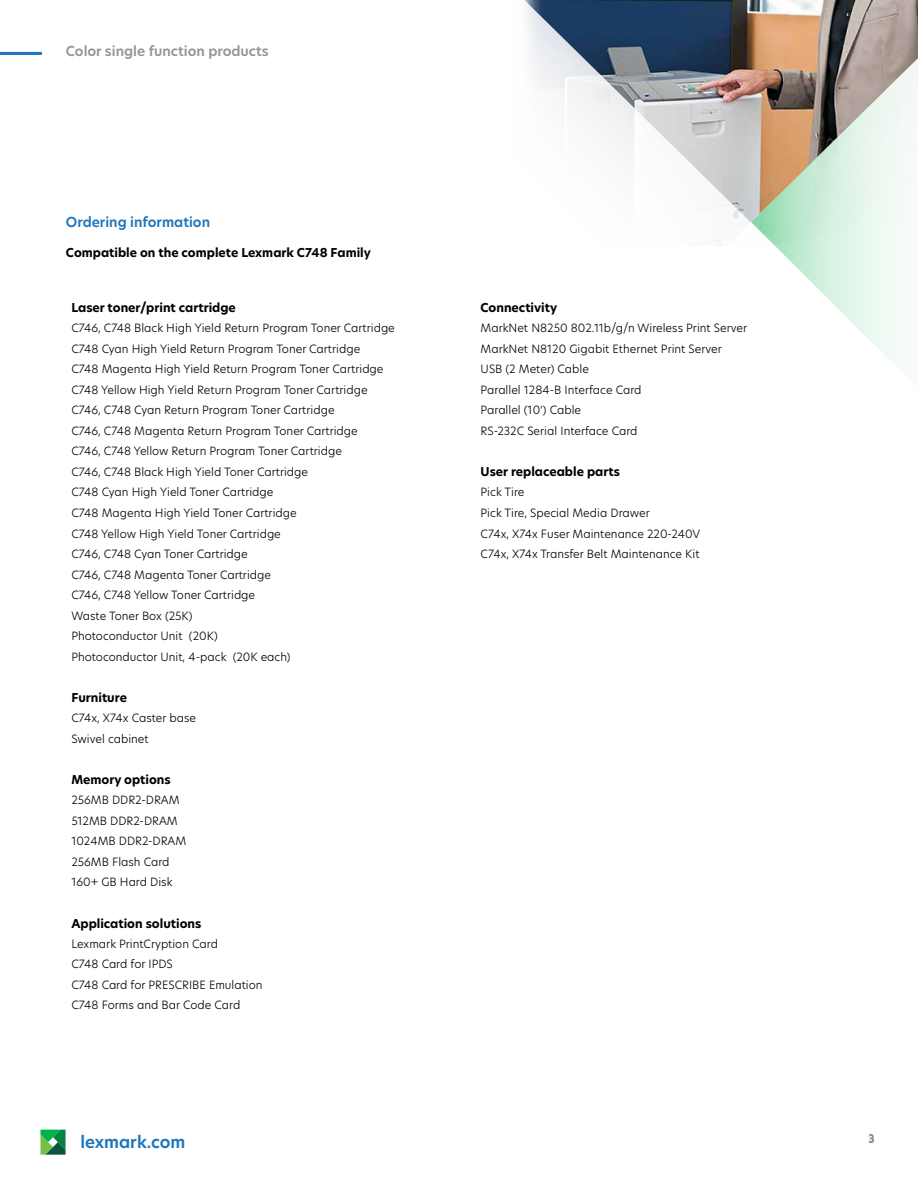
<style>
.page{position:relative;width:918px;height:1188px;background:#fff}
.page>*{position:absolute;margin:0;border:0;box-sizing:border-box;transform-origin:0 0}
.t1{font:600 16.5px "TP Hero";color:#1c75bc}
.t2{font:600 13.5px "TP Hero";color:#939598}
.t3{font:600 13.5px "TP Hero";color:#1c75bc}
.t4{font:700 12px "TP Hero";color:#000}
.t5{font:300 11.25px/20.5px "TP Hero";color:#000}
.t6{font:10.5px "TP Hero";color:#7e7e85}
</style>
<div class="page">
<hr style="left:0;top:52px;width:42px;height:3px;background:#1c75bc">
<svg style="left:40px;top:1130px;width:26px;height:25px"></svg>
<svg style="left:524px;top:0;width:394px;height:246px"></svg>
<svg style="left:751px;top:43px;width:167px;height:326px"></svg>
<p class="t2" style="left:66px;top:42px;width:204px">Color single function products</p>
<p class="t3" style="left:66px;top:213px;width:146px">Ordering information</p>
<p class="t4" style="left:66px;top:244px;width:306px">Compatible on the complete Lexmark C748 Family</p>
<p class="t4" style="left:71px;top:300px;width:166px">Laser toner/print cartridge</p>
<p class="t5" style="left:71px;top:318px;width:325px">C746, C748 Black High Yield Return Program Toner Cartridge C748 Cyan High Yield Return Program Toner Cartridge<br>C748 Magenta High Yield Return Program Toner Cartridge C748 Yellow High Yield Return Program Toner Cartridge C746, C748 Cyan Return Program Toner Cartridge<br>C746, C748 Magenta Return Program Toner Cartridge<br>C746, C748 Yellow Return Program Toner Cartridge<br>C746, C748 Black High Yield Toner Cartridge<br>C748 Cyan High Yield Toner Cartridge<br>C748 Magenta High Yield Toner Cartridge<br>C748 Yellow High Yield Toner Cartridge<br>C746, C748 Cyan Toner Cartridge<br>C746, C748 Magenta Toner Cartridge<br>C746, C748 Yellow Toner Cartridge<br>Waste Toner Box (25K)<br>Photoconductor Unit (20K)<br>Photoconductor Unit, 4-pack (20K each)</p>
<p class="t4" style="left:71px;top:689px;width:57px">Furniture</p>
<p class="t5" style="left:71px;top:708px;width:126px">C74x, X74x Caster base<br>Swivel cabinet</p>
<p class="t4" style="left:71px;top:771px;width:101px">Memory options</p>
<p class="t5" style="left:71px;top:790px;width:116px">256MB DDR2-DRAM<br>512MB DDR2-DRAM<br>1024MB DDR2-DRAM<br>256MB Flash Card<br>160+ GB Hard Disk</p>
<p class="t4" style="left:71px;top:915px;width:131px">Application solutions</p>
<p class="t5" style="left:71px;top:933px;width:193px">Lexmark PrintCryption Card<br>C748 Card for IPDS<br>C748 Card for PRESCRIBE Emulation<br>C748 Forms and Bar Code Card</p>
<h1 class="t1" style="left:80px;top:1131px;width:106px">lexmark.com</h1>
<p class="t4" style="left:481px;top:300px;width:78px">Connectivity</p>
<p class="t5" style="left:481px;top:318px;width:268px">MarkNet N8250 802.11b/g/n Wireless Print Server<br>MarkNet N8120 Gigabit Ethernet Print Server<br>USB (2 Meter) Cable<br>Parallel 1284-B Interface Card<br>Parallel (10’) Cable<br>RS-232C Serial Interface Card</p>
<p class="t4" style="left:481px;top:464px;width:141px">User replaceable parts</p>
<p class="t5" style="left:481px;top:482px;width:221px">Pick Tire<br>Pick Tire, Special Media Drawer<br>C74x, X74x Fuser Maintenance 220-240V<br>C74x, X74x Transfer Belt Maintenance Kit</p>
<p class="t6" style="left:869px;top:1132px;width:8px">3</p>
</div>
